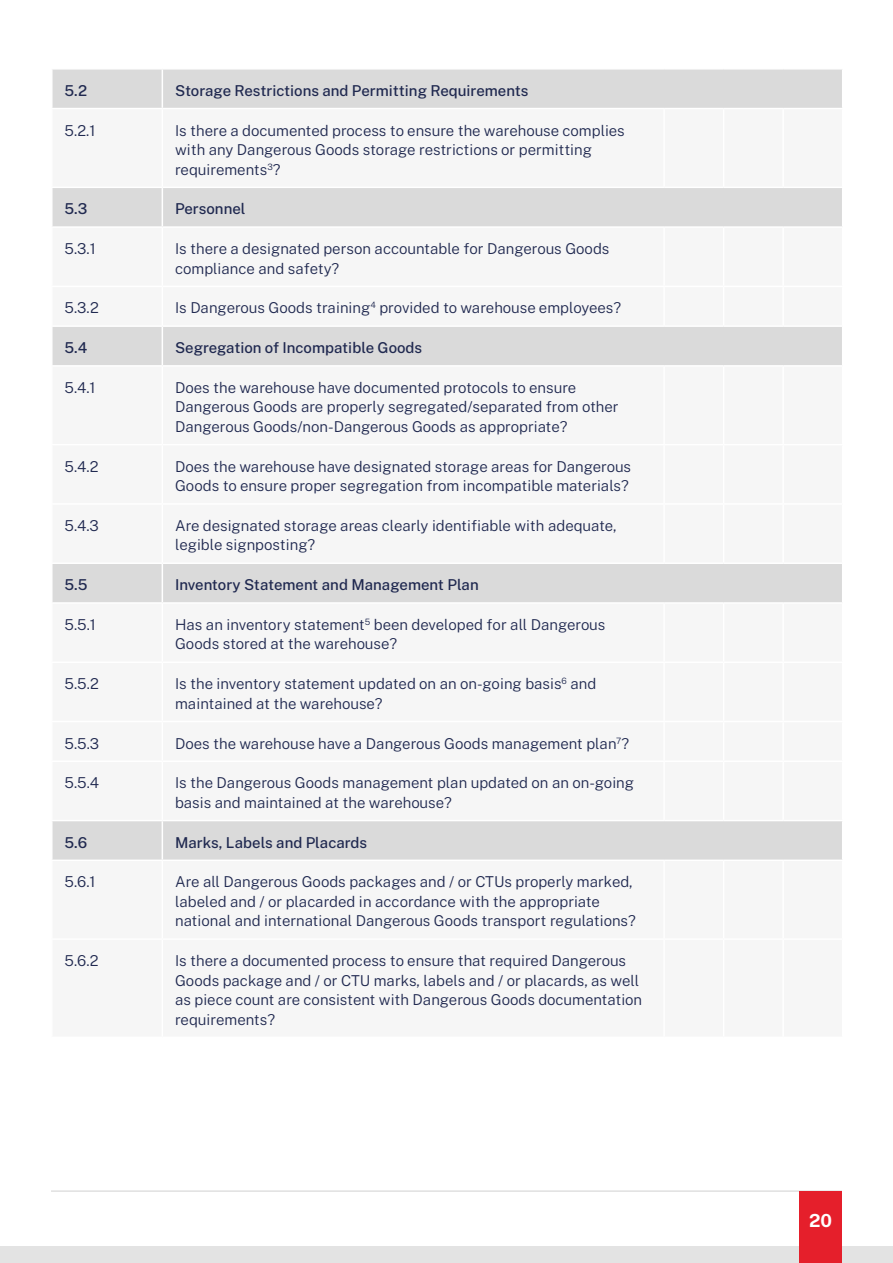
<style>
.page{position:relative;width:893px;height:1263px;background:#fff}
.page>*{position:absolute;margin:0;border:0;box-sizing:border-box;transform-origin:0 0}
.t1{font:700 18px "Public Sans";color:#fff}
.t2{font:300 15px/19.5px "Public Sans";color:#202950}
.t3{font:500 15px "Public Sans";color:#202950}
</style>
<div class="page">
<div style="left:0;top:1246px;width:893px;height:17px;background:#e3e3e3"></div>
<hr style="left:51px;top:1191px;width:791px;height:1px;background:#d0d0d0">
<div style="left:799px;top:1191px;width:43px;height:72px;background:#e51f2b"></div>
<div style="left:53px;top:70px;width:789px;height:38px;background:#dadada"></div>
<svg style="left:53px;top:188px;width:789px;height:671px;fill:#f6f6f6"></svg>
<hr style="left:162px;top:70px;width:1px;height:38px;background:#fff">
<hr style="left:162px;top:188px;width:1px;height:38px;background:#fff">
<hr style="left:51px;top:226px;width:111px;height:2px;background:#fff">
<hr style="left:162px;top:226px;width:502px;height:2px;background:#fff">
<hr style="left:162px;top:228px;width:1px;height:58px;background:#fff">
<hr style="left:664px;top:226px;width:60px;height:2px;background:#fff">
<hr style="left:663px;top:228px;width:2px;height:58px;background:#fff">
<hr style="left:724px;top:226px;width:59px;height:2px;background:#fff">
<hr style="left:723px;top:228px;width:1px;height:58px;background:#fff">
<hr style="left:783px;top:226px;width:60px;height:2px;background:#fff">
<hr style="left:782px;top:228px;width:2px;height:58px;background:#fff">
<hr style="left:51px;top:286px;width:111px;height:1px;background:#fff">
<hr style="left:162px;top:286px;width:502px;height:1px;background:#fff">
<hr style="left:162px;top:287px;width:1px;height:38px;background:#fff">
<hr style="left:664px;top:286px;width:60px;height:1px;background:#fff">
<hr style="left:663px;top:287px;width:2px;height:38px;background:#fff">
<hr style="left:724px;top:286px;width:59px;height:1px;background:#fff">
<hr style="left:723px;top:287px;width:1px;height:38px;background:#fff">
<hr style="left:783px;top:286px;width:60px;height:1px;background:#fff">
<hr style="left:782px;top:287px;width:2px;height:38px;background:#fff">
<hr style="left:51px;top:325px;width:111px;height:2px;background:#fff">
<hr style="left:162px;top:325px;width:502px;height:2px;background:#fff">
<hr style="left:162px;top:327px;width:1px;height:38px;background:#fff">
<hr style="left:664px;top:325px;width:60px;height:2px;background:#fff">
<hr style="left:724px;top:325px;width:59px;height:2px;background:#fff">
<hr style="left:783px;top:325px;width:60px;height:2px;background:#fff">
<hr style="left:51px;top:365px;width:111px;height:2px;background:#fff">
<hr style="left:162px;top:365px;width:502px;height:2px;background:#fff">
<hr style="left:162px;top:367px;width:1px;height:77px;background:#fff">
<hr style="left:664px;top:365px;width:60px;height:2px;background:#fff">
<hr style="left:663px;top:367px;width:2px;height:77px;background:#fff">
<hr style="left:724px;top:365px;width:59px;height:2px;background:#fff">
<hr style="left:723px;top:367px;width:1px;height:77px;background:#fff">
<hr style="left:783px;top:365px;width:60px;height:2px;background:#fff">
<hr style="left:782px;top:367px;width:2px;height:77px;background:#fff">
<hr style="left:51px;top:444px;width:111px;height:1px;background:#fff">
<hr style="left:162px;top:444px;width:502px;height:1px;background:#fff">
<hr style="left:162px;top:445px;width:1px;height:58px;background:#fff">
<hr style="left:664px;top:444px;width:60px;height:1px;background:#fff">
<hr style="left:663px;top:445px;width:2px;height:58px;background:#fff">
<hr style="left:724px;top:444px;width:59px;height:1px;background:#fff">
<hr style="left:723px;top:445px;width:1px;height:58px;background:#fff">
<hr style="left:783px;top:444px;width:60px;height:1px;background:#fff">
<hr style="left:782px;top:445px;width:2px;height:58px;background:#fff">
<hr style="left:51px;top:503px;width:111px;height:2px;background:#fff">
<hr style="left:162px;top:503px;width:502px;height:2px;background:#fff">
<hr style="left:162px;top:505px;width:1px;height:57px;background:#fff">
<hr style="left:664px;top:503px;width:60px;height:2px;background:#fff">
<hr style="left:663px;top:505px;width:2px;height:57px;background:#fff">
<hr style="left:724px;top:503px;width:59px;height:2px;background:#fff">
<hr style="left:723px;top:505px;width:1px;height:57px;background:#fff">
<hr style="left:783px;top:503px;width:60px;height:2px;background:#fff">
<hr style="left:782px;top:505px;width:2px;height:57px;background:#fff">
<hr style="left:51px;top:562px;width:111px;height:2px;background:#fff">
<hr style="left:162px;top:562px;width:502px;height:2px;background:#fff">
<hr style="left:162px;top:564px;width:1px;height:38px;background:#fff">
<hr style="left:664px;top:562px;width:60px;height:2px;background:#fff">
<hr style="left:724px;top:562px;width:59px;height:2px;background:#fff">
<hr style="left:783px;top:562px;width:60px;height:2px;background:#fff">
<hr style="left:51px;top:602px;width:111px;height:2px;background:#fff">
<hr style="left:162px;top:602px;width:502px;height:2px;background:#fff">
<hr style="left:162px;top:604px;width:1px;height:57px;background:#fff">
<hr style="left:664px;top:602px;width:60px;height:2px;background:#fff">
<hr style="left:663px;top:604px;width:2px;height:57px;background:#fff">
<hr style="left:724px;top:602px;width:59px;height:2px;background:#fff">
<hr style="left:723px;top:604px;width:1px;height:57px;background:#fff">
<hr style="left:783px;top:602px;width:60px;height:2px;background:#fff">
<hr style="left:782px;top:604px;width:2px;height:57px;background:#fff">
<hr style="left:51px;top:661px;width:111px;height:2px;background:#fff">
<hr style="left:162px;top:661px;width:502px;height:2px;background:#fff">
<hr style="left:162px;top:663px;width:1px;height:58px;background:#fff">
<hr style="left:664px;top:661px;width:60px;height:2px;background:#fff">
<hr style="left:663px;top:663px;width:2px;height:58px;background:#fff">
<hr style="left:724px;top:661px;width:59px;height:2px;background:#fff">
<hr style="left:723px;top:663px;width:1px;height:58px;background:#fff">
<hr style="left:783px;top:661px;width:60px;height:2px;background:#fff">
<hr style="left:782px;top:663px;width:2px;height:58px;background:#fff">
<hr style="left:51px;top:721px;width:111px;height:1px;background:#fff">
<hr style="left:162px;top:721px;width:502px;height:1px;background:#fff">
<hr style="left:162px;top:722px;width:1px;height:38px;background:#fff">
<hr style="left:664px;top:721px;width:60px;height:1px;background:#fff">
<hr style="left:663px;top:722px;width:2px;height:38px;background:#fff">
<hr style="left:724px;top:721px;width:59px;height:1px;background:#fff">
<hr style="left:723px;top:722px;width:1px;height:38px;background:#fff">
<hr style="left:783px;top:721px;width:60px;height:1px;background:#fff">
<hr style="left:782px;top:722px;width:2px;height:38px;background:#fff">
<hr style="left:51px;top:760px;width:111px;height:2px;background:#fff">
<hr style="left:162px;top:760px;width:502px;height:2px;background:#fff">
<hr style="left:162px;top:762px;width:1px;height:58px;background:#fff">
<hr style="left:664px;top:760px;width:60px;height:2px;background:#fff">
<hr style="left:663px;top:762px;width:2px;height:58px;background:#fff">
<hr style="left:724px;top:760px;width:59px;height:2px;background:#fff">
<hr style="left:723px;top:762px;width:1px;height:58px;background:#fff">
<hr style="left:783px;top:760px;width:60px;height:2px;background:#fff">
<hr style="left:782px;top:762px;width:2px;height:58px;background:#fff">
<hr style="left:51px;top:820px;width:111px;height:1px;background:#fff">
<hr style="left:162px;top:820px;width:502px;height:1px;background:#fff">
<hr style="left:162px;top:821px;width:1px;height:38px;background:#fff">
<hr style="left:664px;top:820px;width:60px;height:1px;background:#fff">
<hr style="left:724px;top:820px;width:59px;height:1px;background:#fff">
<hr style="left:783px;top:820px;width:60px;height:1px;background:#fff">
<p class="t3" style="left:65px;top:79px;width:24px">5.2</p>
<p class="t3" style="left:175px;top:79px;width:355px">Storage Restrictions and Permitting Requirements</p>
<p class="t2" style="left:65px;top:119px;width:32px">5.2.1</p>
<p class="t2" style="left:175px;top:119px;width:451px">Is there a documented process to ensure the warehouse complies with any Dangerous Goods storage restrictions or permitting requirements<sup>3</sup>?</p>
<p class="t3" style="left:65px;top:198px;width:24px">5.3</p>
<p class="t3" style="left:175px;top:198px;width:72px">Personnel</p>
<p class="t2" style="left:65px;top:238px;width:33px">5.3.1</p>
<p class="t2" style="left:175px;top:238px;width:436px">Is there a designated person accountable for Dangerous Goods compliance and safety?</p>
<p class="t2" style="left:65px;top:297px;width:36px">5.3.2</p>
<p class="t2" style="left:175px;top:297px;width:448px">Is Dangerous Goods training<sup>4</sup> provided to warehouse employees?</p>
<p class="t3" style="left:65px;top:337px;width:24px">5.4</p>
<p class="t3" style="left:175px;top:337px;width:249px">Segregation of Incompatible Goods</p>
<p class="t2" style="left:65px;top:377px;width:33px">5.4.1</p>
<p class="t2" style="left:175px;top:377px;width:445px">Does the warehouse have documented protocols to ensure<br>Dangerous Goods are properly segregated/separated from other<br>Dangerous Goods/non-Dangerous Goods as appropriate?</p>
<p class="t2" style="left:65px;top:456px;width:36px">5.4.2</p>
<p class="t2" style="left:175px;top:456px;width:458px">Does the warehouse have designated storage areas for Dangerous<br>Goods to ensure proper segregation from incompatible materials?</p>
<p class="t2" style="left:65px;top:515px;width:36px">5.4.3</p>
<p class="t2" style="left:175px;top:515px;width:443px">Are designated storage areas clearly identifiable with adequate, legible signposting?</p>
<p class="t3" style="left:65px;top:574px;width:25px">5.5</p>
<p class="t3" style="left:175px;top:574px;width:305px">Inventory Statement and Management Plan</p>
<p class="t2" style="left:65px;top:614px;width:33px">5.5.1</p>
<p class="t2" style="left:175px;top:614px;width:432px">Has an inventory statement<sup>5</sup> been developed for all Dangerous<br>Goods stored at the warehouse?</p>
<p class="t2" style="left:65px;top:673px;width:36px">5.5.2</p>
<p class="t2" style="left:175px;top:673px;width:423px">Is the inventory statement updated on an on-going basis<sup>6</sup> and maintained at the warehouse?</p>
<p class="t2" style="left:65px;top:732px;width:36px">5.5.3</p>
<p class="t2" style="left:175px;top:732px;width:456px">Does the warehouse have a Dangerous Goods management plan<sup>7</sup>?</p>
<p class="t2" style="left:65px;top:772px;width:36px">5.5.4</p>
<p class="t2" style="left:175px;top:772px;width:461px">Is the Dangerous Goods management plan updated on an on-going basis and maintained at the warehouse?</p>
<p class="t3" style="left:65px;top:831px;width:24px">5.6</p>
<p class="t3" style="left:175px;top:831px;width:194px">Marks, Labels and Placards</p>
<p class="t2" style="left:65px;top:871px;width:33px">5.6.1</p>
<p class="t2" style="left:175px;top:871px;width:462px">Are all Dangerous Goods packages and / or CTUs properly marked, labeled and / or placarded in accordance with the appropriate national and international Dangerous Goods transport regulations?</p>
<p class="t2" style="left:65px;top:950px;width:36px">5.6.2</p>
<p class="t2" style="left:175px;top:950px;width:469px">Is there a documented process to ensure that required Dangerous Goods package and / or CTU marks, labels and / or placards, as well as piece count are consistent with Dangerous Goods documentation requirements?</p>
<p class="t1" style="left:809px;top:1207px;width:25px">20</p>
</div>
